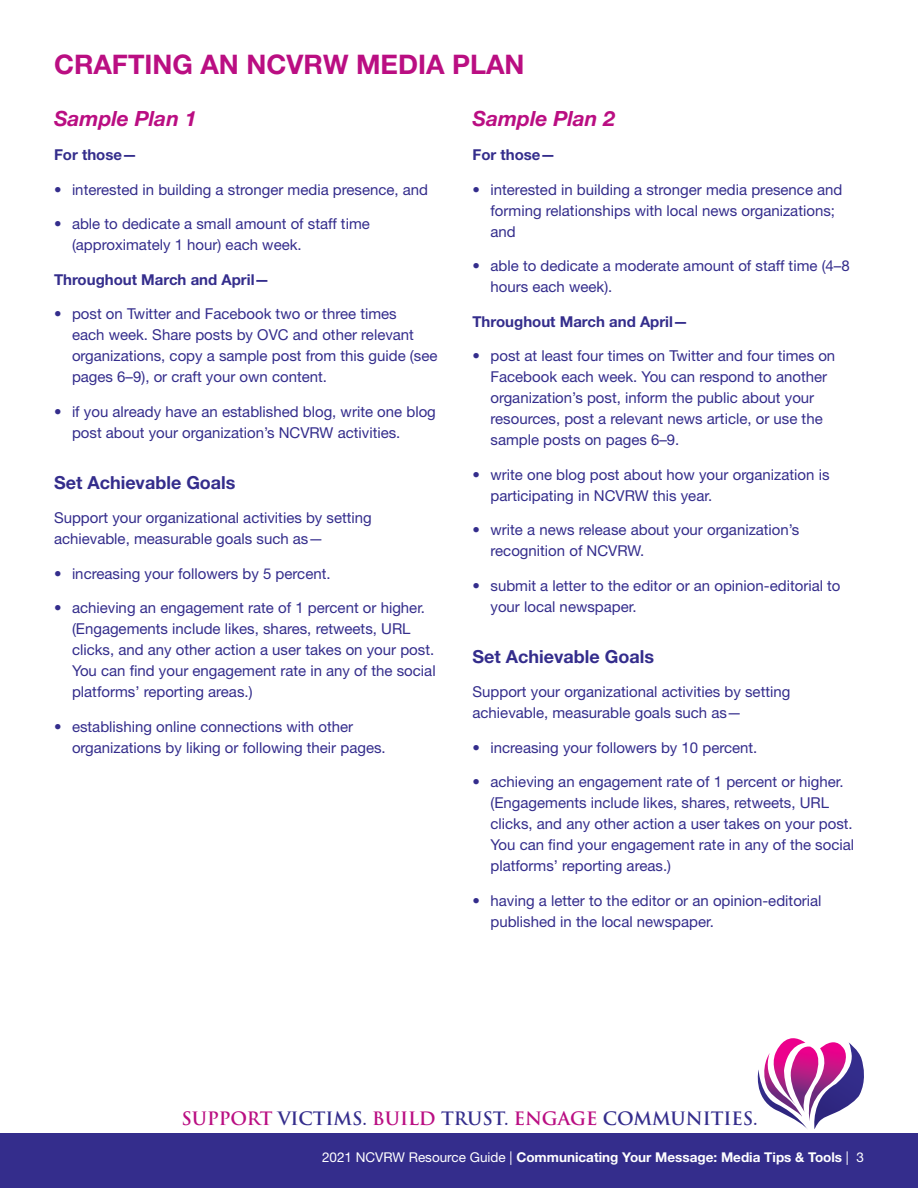
<style>
.page{position:relative;width:918px;height:1188px;background:#fff}
.page>*{position:absolute;margin:0;border:0;box-sizing:border-box;transform-origin:0 0}
.L1_Head{font:700 27px "Helvetica Neue LT Std";color:#ba0e82}
.L2_Head{font:italic 700 21px "Helvetica Neue LT Std";color:#ba0e82}
.t1{font:700 18px "Trajan Pro";letter-spacing:-.005em;color:#342d8c}
.L3_Head{font:700 18px "Helvetica Neue LT Std";color:#342d8c}
.Bullet_L1{font:15px/21px "Helvetica Neue LT Std";color:#342d8c}
.Body_text{font:15px/21px "Helvetica Neue LT Std";color:#342d8c}
.Body_text-2{font:700 15px "Helvetica Neue LT Std";color:#342d8c}
.t2{font:700 13.5px "Helvetica Neue LT Std";color:#fff}
.s1{color:#ba0e82}
.s2{font-weight:400}
</style>
<div class="page">
<div style="left:0;top:1133px;width:918px;height:55px;background:#342d8c"></div>
<svg style="left:757px;top:1038px;width:107px;height:91px"></svg>
<p class="L1_Head" style="left:54px;top:48px;width:472px">CRAFTING AN NCVRW MEDIA PLAN</p>
<p class="L2_Head" style="left:54px;top:105px;width:144px">Sample Plan 1</p>
<p class="Body_text-2" style="left:54px;top:145px;width:85px">For those—</p>
<p class="Bullet_L1" style="left:54px;top:179px;width:376px">• interested in building a stronger media presence, and</p>
<p class="Bullet_L1" style="left:72px;top:213px;width:299px;text-indent:-18px">• able to dedicate a small amount of staff time (approximately 1 hour) each week.</p>
<p class="Body_text-2" style="left:54px;top:270px;width:217px">Throughout March and April—</p>
<p class="Bullet_L1" style="left:72px;top:303px;width:367px;text-indent:-18px">• post on Twitter and Facebook two or three times<br>each week. Share posts by OVC and other relevant organizations, copy a sample post from this guide (see pages 6–9), or craft your own content.</p>
<p class="Bullet_L1" style="left:72px;top:401px;width:365px;text-indent:-18px">• if you already have an established blog, write one blog post about your organization’s NCVRW activities.</p>
<p class="L3_Head" style="left:54px;top:471px;width:183px">Set Achievable Goals</p>
<p class="Body_text" style="left:54px;top:507px;width:319px">Support your organizational activities by setting achievable, measurable goals such as—</p>
<p class="Bullet_L1" style="left:54px;top:563px;width:278px">• increasing your followers by 5 percent.</p>
<p class="Bullet_L1" style="left:72px;top:597px;width:365px;text-indent:-18px">• achieving an engagement rate of 1 percent or higher. (Engagements include likes, shares, retweets, URL clicks, and any other action a user takes on your post.<br>You can find your engagement rate in any of the social platforms’ reporting areas.)</p>
<p class="Bullet_L1" style="left:72px;top:716px;width:315px;text-indent:-18px">• establishing online connections with other organizations by liking or following their pages.</p>
<p class="L2_Head" style="left:472px;top:105px;width:144px">Sample Plan 2</p>
<p class="Body_text-2" style="left:472px;top:145px;width:85px">For those—</p>
<p class="Bullet_L1" style="left:490px;top:179px;width:354px;text-indent:-18px">• interested in building a stronger media presence and forming relationships with local news organizations; and</p>
<p class="Bullet_L1" style="left:490px;top:255px;width:361px;text-indent:-18px">• able to dedicate a moderate amount of staff time (4–8 hours each week).</p>
<p class="Body_text-2" style="left:472px;top:312px;width:217px">Throughout March and April—</p>
<p class="Bullet_L1" style="left:490px;top:345px;width:346px;text-indent:-18px">• post at least four times on Twitter and four times on Facebook each week. You can respond to another organization’s post, inform the public about your resources, post a relevant news article, or use the sample posts on pages 6–9.</p>
<p class="Bullet_L1" style="left:490px;top:464px;width:341px;text-indent:-18px">• write one blog post about how your organization is participating in NCVRW this year.</p>
<p class="Bullet_L1" style="left:490px;top:519px;width:310px;text-indent:-18px">• write a news release about your organization’s recognition of NCVRW.</p>
<p class="Bullet_L1" style="left:490px;top:575px;width:352px;text-indent:-18px">• submit a letter to the editor or an opinion-editorial to your local newspaper.</p>
<p class="L3_Head" style="left:472px;top:645px;width:183px">Set Achievable Goals</p>
<p class="Body_text" style="left:472px;top:681px;width:319px">Support your organizational activities by setting achievable, measurable goals such as—</p>
<p class="Bullet_L1" style="left:472px;top:737px;width:286px">• increasing your followers by 10 percent.</p>
<p class="Bullet_L1" style="left:490px;top:771px;width:365px;text-indent:-18px">• achieving an engagement rate of 1 percent or higher. (Engagements include likes, shares, retweets, URL clicks, and any other action a user takes on your post.<br>You can find your engagement rate in any of the social platforms’ reporting areas.)</p>
<p class="Bullet_L1" style="left:490px;top:890px;width:333px;text-indent:-18px">• having a letter to the editor or an opinion-editorial published in the local newspaper.</p>
<p class="t1" style="left:181px;top:1107px;width:578px"><span class="s1">SUPPORT</span> VICTIMS. <span class="s1">BUILD</span> TRUST. <span class="s1">ENGAGE</span> COMMUNITIES.</p>
<p class="t2" style="left:322px;top:1148px;width:543px"><span class="s2">2021 NCVRW Resource Guide |</span> Communicating Your Message: Media Tips &amp; Tools <span class="s2">| 3</span></p>
</div>
